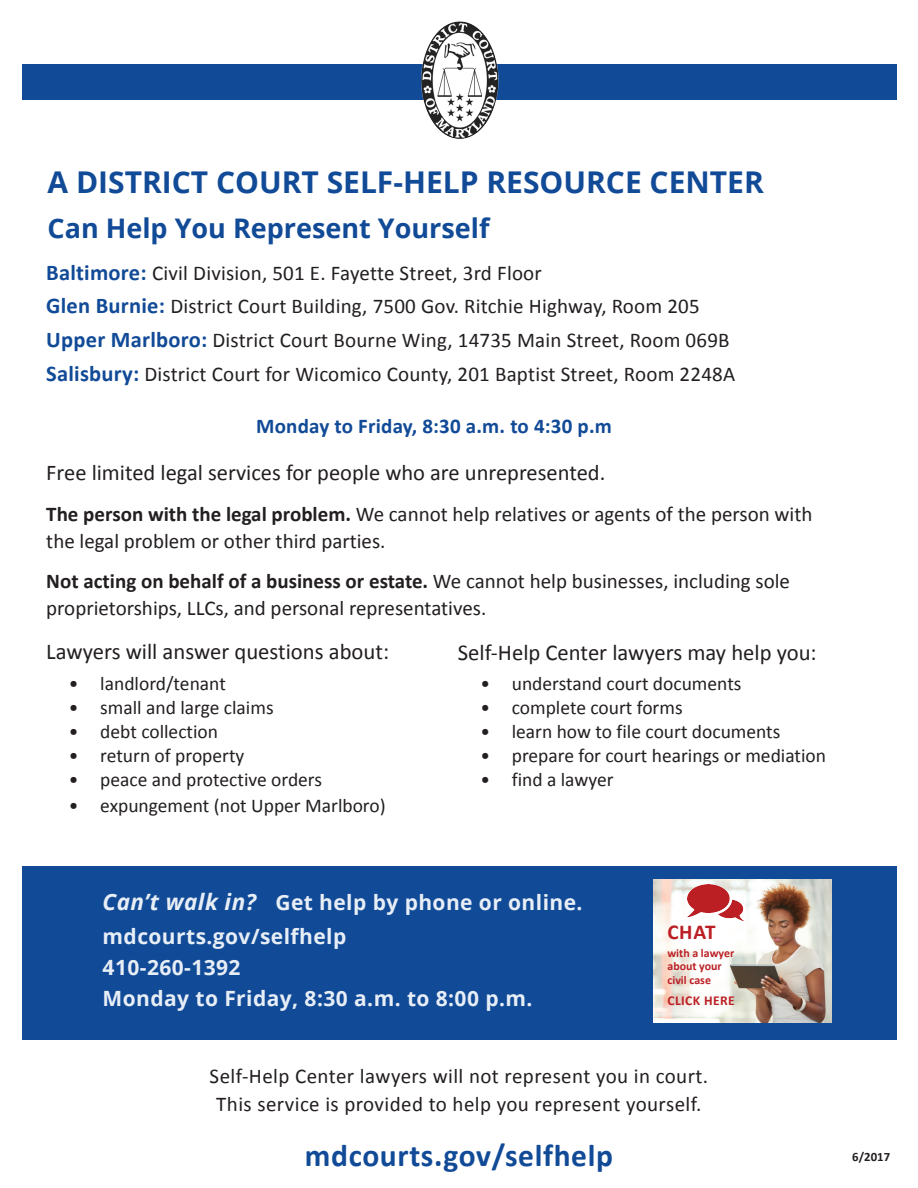
<style>
.page{position:relative;width:918px;height:1188px;background:#fff}
.page>*{position:absolute;margin:0;border:0;box-sizing:border-box;transform-origin:0 0}
.t1{font:700 31.5px "Calibri";letter-spacing:.02em;color:#114a97}
.t2{font:700 30px "Open Sans";color:#114a97}
.t3{font:700 27px "Open Sans";color:#114a97}
.t4{font:22.65px "Calibri";color:#231f20}
.t5{font:22.5px "Calibri";color:#231f20}
.t6{font:700 21.3px "Calibri";color:#bb1f24}
.t7{font:21px/33.8px "Calibri";letter-spacing:.01em;color:#231f20}
.t8{font:700 21px/34.8px "Open Sans";letter-spacing:.02em;color:#e7eef6}
.t9{font:700 21px "Calibri";letter-spacing:.01em;color:#114a97}
.t10{font:19.5px "Calibri";color:#231f20}
.t11{font:700 13.65px "Calibri";letter-spacing:.03em;color:#bb1f24}
.t12{font:700 12.75px "Calibri";color:#231f20}
.t13{font:700 11.85px/13.6px "Calibri";color:#bb1f24}
.s1{font-weight:700;font-size:22.5px;color:#114a97}
.s2{font-weight:700}
.s3{font-style:italic;font-size:22.5px}
</style>
<div class="page">
<div style="left:22px;top:64px;width:874px;height:36px;background:#114a97"></div>
<img style="left:421px;top:21px;width:78px;height:118px">
<div style="left:22px;top:866px;width:874px;height:174px;background:#114a97"></div>
<img style="left:653px;top:880px;width:179px;height:143px">
<img style="left:688px;top:885px;width:56px;height:36px">
<h2 class="t2" style="left:48px;top:161px;width:718px">A DISTRICT COURT SELF-HELP RESOURCE CENTER</h2>
<p class="t3" style="left:48px;top:209px;width:444px">Can Help You Represent Yourself</p>
<p class="t7" style="left:46px;top:256px;width:690px"><span class="s1">Baltimore:</span> Civil Division, 501 E. Fayette Street, 3rd Floor<br><span class="s1">Glen Burnie:</span> District Court Building, 7500 Gov. Ritchie Highway, Room 205<br><span class="s1">Upper Marlboro:</span> District Court Bourne Wing, 14735 Main Street, Room 069B <span class="s1">Salisbury:</span> District Court for Wicomico County, 201 Baptist Street, Room 2248A</p>
<p class="t9" style="left:256px;top:413px;width:357px">Monday to Friday, 8:30 a.m. to 4:30 p.m</p>
<p class="t5" style="left:46px;top:459px;width:561px">Free limited legal services for people who are unrepresented.</p>
<p class="t7" style="left:46px;top:501px;width:768px;line-height:27px"><span class="s2">The person with the legal problem.</span> We cannot help relatives or agents of the person with the legal problem or other third parties.</p>
<p class="t7" style="left:46px;top:568px;width:745px;line-height:27px"><span class="s2">Not acting on behalf of a business or estate.</span> We cannot help businesses, including sole proprietorships, LLCs, and personal representatives.</p>
<p class="t4" style="left:46px;top:637px;width:344px">Lawyers will answer questions about:</p>
<p class="t10" style="left:69px;top:671px;width:158px">• landlord/tenant</p>
<p class="t10" style="left:69px;top:695px;width:206px">• small and large claims</p>
<p class="t10" style="left:69px;top:719px;width:151px">• debt collection</p>
<p class="t10" style="left:69px;top:743px;width:177px">• return of property</p>
<p class="t10" style="left:69px;top:767px;width:255px">• peace and protective orders</p>
<p class="t10" style="left:69px;top:793px;width:318px">• expungement (not Upper Marlboro)</p>
<p class="t4" style="left:458px;top:638px;width:360px">Self-Help Center lawyers may help you:</p>
<p class="t10" style="left:480px;top:672px;width:263px">• understand court documents</p>
<p class="t10" style="left:480px;top:696px;width:204px">• complete court forms</p>
<p class="t10" style="left:480px;top:720px;width:301px">• learn how to file court documents</p>
<p class="t10" style="left:480px;top:744px;width:347px">• prepare for court hearings or mediation</p>
<p class="t10" style="left:480px;top:768px;width:135px">• find a lawyer</p>
<p class="t8" style="left:103px;top:884px;width:481px"><span class="s3">Can’t walk in?</span> Get help by phone or online. mdcourts.gov/selfhelp</p>
<p class="t8" style="left:103px;top:952px;width:431px;line-height:31px">410-260-1392<br>Monday to Friday, 8:30 a.m. to 8:00 p.m.</p>
<p class="t6" style="left:667px;top:919px;width:50px">CHAT</p>
<p class="t13" style="left:667px;top:946px;width:68px">with a lawyer about your civil case</p>
<p class="t11" style="left:667px;top:992px;width:69px">CLICK HERE</p>
<p class="t7" style="left:210px;top:1062px;width:500px;line-height:28.5px;text-align:center">Self-Help Center lawyers will not represent you in court.<br>This service is provided to help you represent yourself.</p>
<h1 class="t1" style="left:305px;top:1135px;width:310px">mdcourts.gov/selfhelp</h1>
<p class="t12" style="left:852px;top:1148px;width:39px">6/2017</p>
</div>
